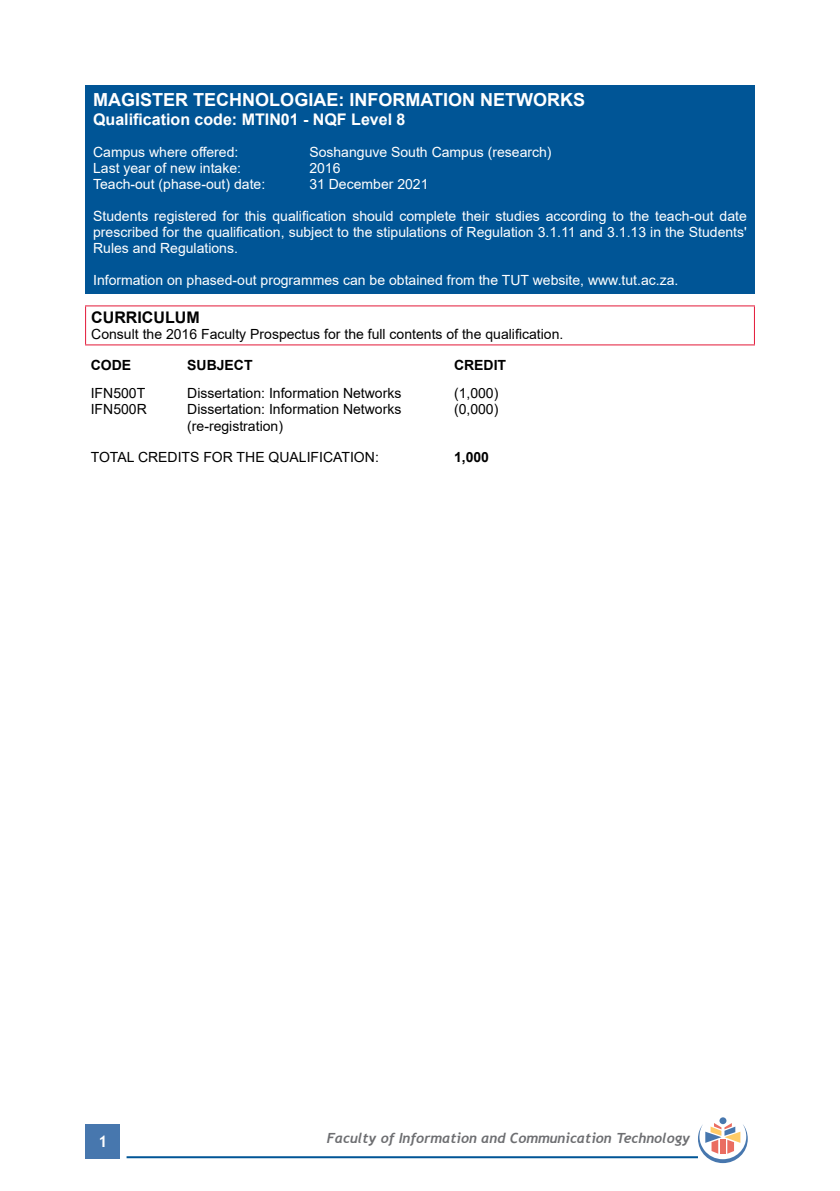
<style>
.page{position:relative;width:840px;height:1191px;background:#fff}
.page>*{position:absolute;margin:0;border:0;box-sizing:border-box;transform-origin:0 0}
.t1{font:700 18px "Arial";color:#fff}
.t2{font:700 16px "Arial";color:#fff}
.t3{font:700 16px "Arial";color:#000}
.t4{font:700 16px "Trebuchet MS";color:#fff}
.t5{font:14px/16px "Arial";color:#fff;text-align:justify}
.t6{font:14px/30.8px "Arial";color:#000;text-align:center}
.t7{font:italic 700 14px "Trebuchet";color:#6d6e71}
.t8{font:700 14px "Arial";color:#000}
</style>
<div class="page">
<div style="left:86px;top:1124px;width:34px;height:34px;background:#4777ae"></div>
<hr style="left:126px;top:1156px;width:571px;height:2px;background:#005596">
<div style="left:719px;top:1117px;width:7px;height:7px;background:#4777ae;border-radius:50%"></div>
<svg style="left:697px;top:1123px;width:50px;height:40px"></svg>
<div style="left:85px;top:85px;width:669px;height:208px;background:#005596"></div>
<hr style="left:85px;top:305px;width:669px;height:1px;background:#e31837">
<hr style="left:85px;top:306px;width:1px;height:38px;background:#e31837">
<hr style="left:753px;top:306px;width:1px;height:38px;background:#e31837">
<hr style="left:85px;top:344px;width:669px;height:1px;background:#e31837">
<p class="t1" style="left:93px;top:87px;width:493px">MAGISTER TECHNOLOGIAE: INFORMATION NETWORKS</p>
<p class="t2" style="left:93px;top:108px;width:314px">Qualification code: MTIN01 - NQF Level 8</p>
<p class="t5" style="left:93px;top:144px;width:147px">Campus where offered:</p>
<p class="t5" style="left:309px;top:144px;width:243px">Soshanguve South Campus (research)</p>
<p class="t5" style="left:93px;top:160px;width:149px">Last year of new intake:</p>
<p class="t5" style="left:309px;top:160px;width:33px">2016</p>
<p class="t5" style="left:93px;top:176px;width:173px">Teach-out (phase-out) date:</p>
<p class="t5" style="left:309px;top:176px;width:121px">31 December 2021</p>
<p class="t5" style="left:93px;top:208px;width:655px">Students registered for this qualification should complete their studies according to the teach-out date prescribed for the qualification, subject to the stipulations of Regulation 3.1.11 and 3.1.13 in the Students' Rules and Regulations.</p>
<p class="t5" style="left:93px;top:272px;width:586px">Information on phased-out programmes can be obtained from the TUT website, www.tut.ac.za.</p>
<p class="t3" style="left:91px;top:306px;width:110px">CURRICULUM</p>
<p class="t6" style="left:91px;top:319px;width:473px">Consult the 2016 Faculty Prospectus for the full contents of the qualification.</p>
<p class="t8" style="left:91px;top:355px;width:42px">CODE</p>
<p class="t8" style="left:187px;top:355px;width:67px">SUBJECT</p>
<p class="t8" style="left:454px;top:355px;width:54px">CREDIT</p>
<p class="t6" style="left:91px;top:378px;width:56px">IFN500T</p>
<p class="t6" style="left:187px;top:378px;width:215px">Dissertation: Information Networks</p>
<p class="t6" style="left:454px;top:378px;width:46px">(1,000)</p>
<p class="t6" style="left:91px;top:394px;width:58px">IFN500R</p>
<p class="t6" style="left:187px;top:394px;width:215px">Dissertation: Information Networks</p>
<p class="t6" style="left:454px;top:394px;width:46px">(0,000)</p>
<p class="t6" style="left:91px;top:411px;width:289px">(re-registration)<br>TOTAL CREDITS FOR THE QUALIFICATION:</p>
<p class="t8" style="left:454px;top:447px;width:37px">1,000</p>
<p class="t4" style="left:98px;top:1131px;width:11px">1</p>
<p class="t7" style="left:326px;top:1129px;width:365px">Faculty of Information and Communication Technology</p>
</div>
